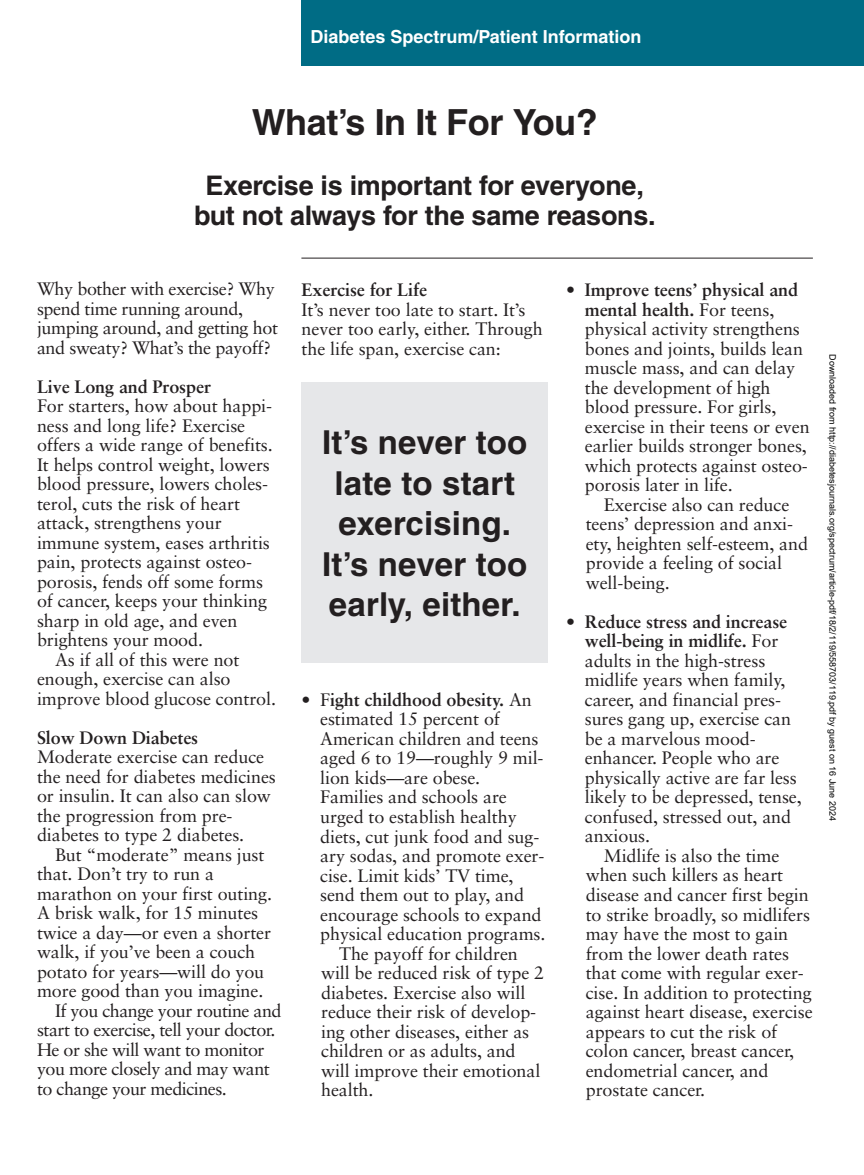
<style>
.page{position:relative;width:864px;height:1175px;background:#fff}
.page>*{position:absolute;margin:0;border:0;box-sizing:border-box;transform-origin:0 0}
.t1{font:700 36px "Helvetica";letter-spacing:-.01em;color:#231f20}
.t2{font:700 33px/40.5px "Helvetica";letter-spacing:.005em;color:#231f20;text-align:center}
.t3{font:700 27px/30px "Helvetica";letter-spacing:-.01em;color:#231f20;text-align:center}
.t4{font:18px/19.5px "Sabon";letter-spacing:-.005em;color:#231f20}
.t5{font:18px "Sabon";letter-spacing:-.03em;color:#231f20}
.t6{font:700 18px "Sabon";letter-spacing:-.005em;color:#231f20}
.t7{font:700 18px "Helvetica";color:#fff}
.t8{font:9px "Arial";color:#000}
.s1{font-weight:400}
.s2{font-weight:700}
</style>
<div class="page">
<div style="left:301px;top:0;width:563px;height:66px;background:#006c85"></div>
<hr style="left:301px;top:258px;width:512px;height:1px;background:#231f20">
<div style="left:301px;top:382px;width:247px;height:281px;background:#e6e7e9"></div>
<p class="t7" style="left:310px;top:30px;width:333px">Diabetes Spectrum/Patient Information</p>
<h1 class="t1" style="left:252px;top:109px;width:348px">What’s In It For You?</h1>
<h3 class="t3" style="left:194px;top:173px;width:463px">Exercise is important for everyone, but not always for the same reasons.</h3>
<p class="t4" style="left:37px;top:280px;width:242px">Why bother with exercise? Why spend time running around, jumping around, and getting hot and sweaty? What’s the payoff?</p>
<p class="t6" style="left:37px;top:379px;width:176px">Live Long and Prosper</p>
<p class="t4" style="left:37px;top:397px;width:237px">For starters, how about happi-</p>
<p class="t4" style="left:37px;top:417px;width:210px">ness and long life? Exercise</p>
<p class="t4" style="left:37px;top:436px;width:237px">offers a wide range of benefits.</p>
<p class="t4" style="left:37px;top:456px;width:234px">It helps control weight, lowers</p>
<p class="t4" style="left:37px;top:475px;width:233px">blood pressure, lowers choles-</p>
<p class="t4" style="left:37px;top:495px;width:205px">terol, cuts the risk of heart</p>
<p class="t4" style="left:37px;top:514px;width:186px">attack, strengthens your</p>
<p class="t4" style="left:37px;top:534px;width:234px">immune system, eases arthritis</p>
<p class="t4" style="left:37px;top:553px;width:217px">pain, protects against osteo-</p>
<p class="t4" style="left:37px;top:573px;width:228px">porosis, fends off some forms</p>
<p class="t4" style="left:37px;top:592px;width:232px">of cancer, keeps your thinking</p>
<p class="t4" style="left:37px;top:612px;width:202px">sharp in old age, and even</p>
<p class="t4" style="left:37px;top:631px;width:168px">brightens your mood.</p>
<p class="t4" style="left:55px;top:651px;width:186px">As if all of this were not</p>
<p class="t4" style="left:37px;top:670px;width:195px">enough, exercise can also</p>
<p class="t4" style="left:37px;top:690px;width:241px">improve blood glucose control.</p>
<p class="t6" style="left:37px;top:730px;width:163px">Slow Down Diabetes</p>
<p class="t4" style="left:37px;top:748px;width:240px">Moderate exercise can reduce the need for diabetes medicines or insulin. It can also can slow the progression from pre&shy;diabetes to type 2 diabetes.</p>
<p class="t4" style="left:55px;top:846px;width:211px">But “moderate” means just</p>
<p class="t4" style="left:37px;top:865px;width:179px">that. Don’t try to run a</p>
<p class="t4" style="left:37px;top:885px;width:237px">marathon on your first outing.</p>
<p class="t4" style="left:37px;top:904px;width:223px">A brisk walk, for 15 minutes</p>
<p class="t4" style="left:37px;top:924px;width:236px">twice a day—or even a shorter</p>
<p class="t4" style="left:37px;top:943px;width:220px">walk, if you’ve been a couch</p>
<p class="t4" style="left:37px;top:963px;width:229px">potato for years—will do you</p>
<p class="t4" style="left:37px;top:982px;width:228px">more good than you imagine.</p>
<p class="t5" style="left:55px;top:1003px;width:228px">If you change your routine and</p>
<p class="t5" style="left:37px;top:1022px;width:240px">start to exercise, tell your doctor.</p>
<p class="t5" style="left:37px;top:1042px;width:229px">He or she will want to monitor</p>
<p class="t5" style="left:37px;top:1061px;width:234px">you more closely and may want</p>
<p class="t5" style="left:37px;top:1081px;width:191px">to change your medicines.</p>
<p class="t6" style="left:302px;top:282px;width:127px">Exercise for Life</p>
<p class="t4" style="left:302px;top:301px;width:243px">It’s never too late to start. It’s never too early, either. Through the life span, exercise can:</p>
<h2 class="t2" style="left:322px;top:426px;width:207px">It’s never too late to start exercising.<br>It’s never too early, either.</h2>
<p class="t6" style="left:302px;top:692px;width:232px"><span class="s1">• F</span>ight childhood obesity. <span class="s1">An</span></p>
<p class="t4" style="left:320px;top:711px;width:181px">estimated 15 percent of</p>
<p class="t4" style="left:320px;top:730px;width:220px">American children and teens</p>
<p class="t4" style="left:320px;top:750px;width:225px">aged 6 to 19—roughly 9 mil-</p>
<p class="t4" style="left:320px;top:769px;width:162px">lion kids—are obese.</p>
<p class="t4" style="left:320px;top:789px;width:188px">Families and schools are</p>
<p class="t4" style="left:320px;top:808px;width:198px">urged to establish healthy</p>
<p class="t4" style="left:320px;top:828px;width:221px">diets, cut junk food and sug-</p>
<p class="t4" style="left:320px;top:847px;width:226px">ary sodas, and promote exer-</p>
<p class="t4" style="left:320px;top:867px;width:195px">cise. Limit kids’ TV time,</p>
<p class="t4" style="left:320px;top:886px;width:205px">send them out to play, and</p>
<p class="t4" style="left:320px;top:906px;width:223px">encourage schools to expand</p>
<p class="t4" style="left:320px;top:925px;width:227px">physical education programs.</p>
<p class="t4" style="left:339px;top:945px;width:180px">The payoff for children</p>
<p class="t4" style="left:321px;top:964px;width:225px">will be reduced risk of type 2</p>
<p class="t4" style="left:321px;top:984px;width:206px">diabetes. Exercise also will</p>
<p class="t4" style="left:321px;top:1003px;width:217px">reduce their risk of develop-</p>
<p class="t4" style="left:321px;top:1023px;width:210px">ing other diseases, either as</p>
<p class="t4" style="left:321px;top:1042px;width:196px">children or as adults, and</p>
<p class="t4" style="left:321px;top:1062px;width:221px">will improve their emotional</p>
<p class="t4" style="left:321px;top:1081px;width:54px">health.</p>
<p class="t4" style="left:585px;top:282px;width:226px;text-indent:-19px">• <span class="s2">Improve teens’ physical and mental health.</span> For teens, physical activity strengthens bones and joints, builds lean muscle mass, and can delay the development of high blood pressure. For girls, exercise in their teens or even earlier builds stronger bones, which protects against osteo&shy;porosis later in life.</p>
<p class="t4" style="left:586px;top:496px;width:224px;text-indent:18px">Exercise also can reduce teens’ depression and anxi&shy;ety, heighten self-esteem, and provide a feeling of social well-being.</p>
<p class="t4" style="left:585px;top:613px;width:219px;text-indent:-19px">• <span class="s2">Reduce stress and increase well-being in midlife.</span> For adults in the high-stress midlife years when family, career, and financial pres&shy;sures gang up, exercise can be a marvelous mood&shy;enhancer. People who are physically active are far less likely to be depressed, tense, confused, stressed out, and anxious.</p>
<p class="t4" style="left:586px;top:847px;width:228px;text-indent:18px">Midlife is also the time when such killers as heart disease and cancer first begin to strike broadly, so midlifers may have the most to gain from the lower death rates that come with regular exer&shy;cise. In addition to protecting against heart disease, exercise appears to cut the risk of colon cancer, breast cancer, endometrial cancer, and prostate cancer.</p>
<p class="t8" style="left:836px;top:354px;width:468px;rotate:90deg">Downloaded from http://diabetesjournals.org/spectrum/article-pdf/18/2/119/558703/119.pdf by guest on 16 June 2024</p>
</div>
